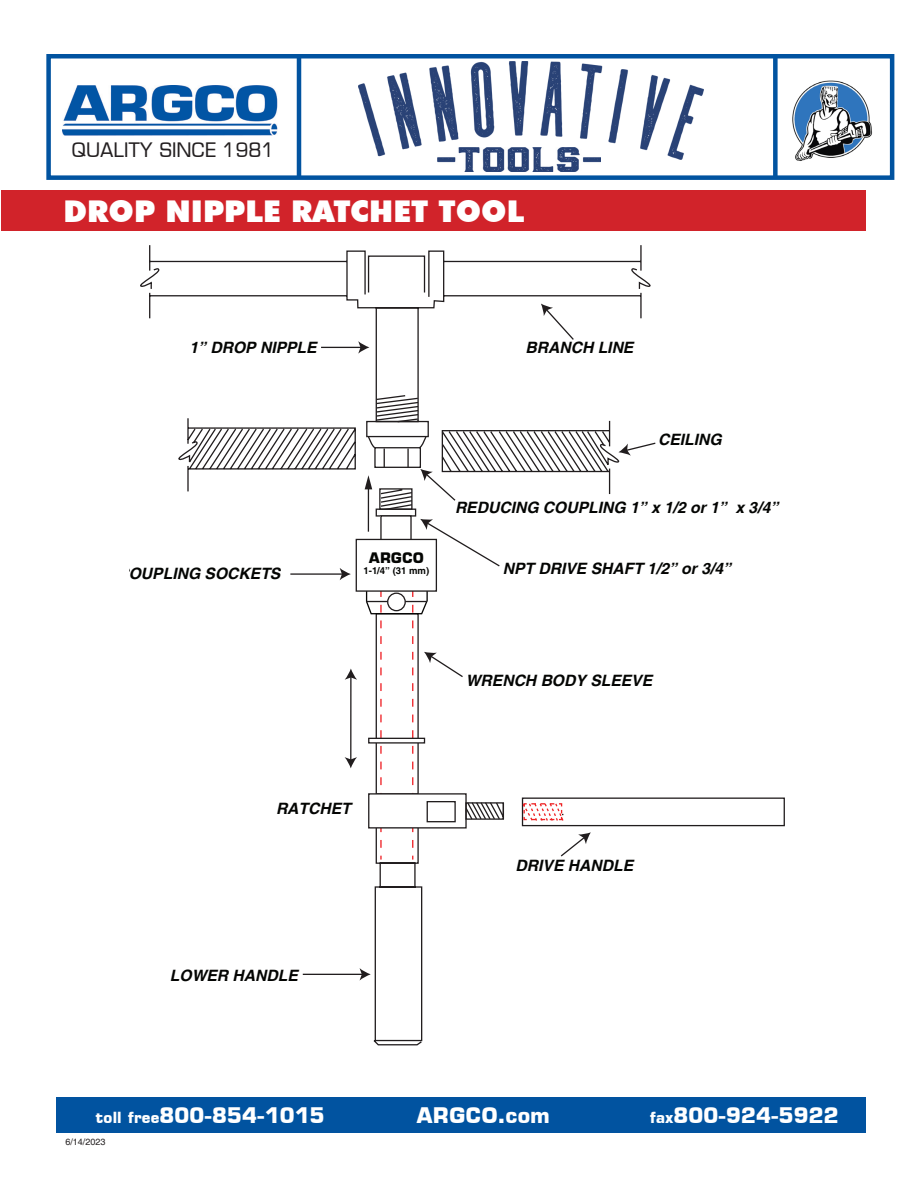
<style>
.page{position:relative;width:918px;height:1188px;background:#fff}
.page>*{position:absolute;margin:0;border:0;box-sizing:border-box;transform-origin:0 0}
.t1{font:900 30px "Futura BT";color:#fff}
.t2{font:700 21px "Metrostyle";letter-spacing:.01em;color:#fff}
.t3{font:19.5px "Metrostyle";color:#231f20}
.t4{font:italic 700 15.75px "Helvetica";color:#040503}
.t5{font:700 14.25px "Metrostyle";color:#040503}
.t6{font:700 9.6px "Helvetica";color:#040503}
.t7{font:9px "Helvetica";color:#231f20}
.s1{font-size:15px}
</style>
<div class="page">
<div style="left:57px;top:1097px;width:809px;height:36px;background:#0153a0"></div>
<img style="left:62px;top:86px;width:216px;height:49px">
<img style="left:358px;top:62px;width:345px;height:97px">
<img style="left:438px;top:147px;width:163px;height:24px">
<img style="left:792px;top:80px;width:81px;height:81px">
<div style="left:46px;top:54px;width:848px;height:126px;border:4px solid #0153a0"></div>
<hr style="left:297px;top:58px;width:4px;height:118px;background:#0153a0">
<div style="left:773px;top:58px;width:5px;height:118px;background:#0153a0"></div>
<div style="left:2px;top:190px;width:864px;height:41px;background:#d1232a"></div>
<svg style="left:140px;top:245px;width:513px;height:800px"></svg>
<svg style="left:505px;top:397px;width:60px;height:122px"></svg>
<svg style="left:365px;top:519px;width:420px;height:341px"></svg>
<div style="left:356px;top:539px;width:81px;height:53px;background:#fff;border:1px solid #211d1e"></div>
<svg style="left:367px;top:394px;width:138px;height:426px"></svg>
<p class="t3" style="left:71px;top:138px;width:205px">QUALITY SINCE 1981</p>
<p class="t1" style="left:63px;top:193px;width:462px">DROP NIPPLE RATCHET TOOL</p>
<p class="t4" style="left:189px;top:338px;width:129px">1” DROP NIPPLE</p>
<p class="t4" style="left:117px;top:564px;width:164px">COUPLING SOCKETS</p>
<p class="t4" style="left:525px;top:338px;width:109px">BRANCH LINE</p>
<p class="t5" style="left:369px;top:549px;width:56px">ARGCO</p>
<p class="t6" style="left:364px;top:565px;width:67px">1-1/4” (31 mm)</p>
<p class="t4" style="left:658px;top:429px;width:65px">CEILING</p>
<p class="t4" style="left:455px;top:498px;width:325px">REDUCING COUPLING 1” x 1/2 or 1” x 3/4”</p>
<p class="t4" style="left:503px;top:559px;width:230px">NPT DRIVE SHAFT 1/2” or 3/4”</p>
<p class="t4" style="left:466px;top:671px;width:188px">WRENCH BODY SLEEVE</p>
<p class="t4" style="left:276px;top:799px;width:76px">RATCHET</p>
<p class="t4" style="left:170px;top:966px;width:130px">LOWER HANDLE</p>
<p class="t4" style="left:516px;top:856px;width:119px">DRIVE HANDLE</p>
<p class="t2" style="left:96px;top:1102px;width:230px"><span class="s1">toll free</span>800-854-1015</p>
<p class="t2" style="left:416px;top:1102px;width:135px">ARGCO.com</p>
<p class="t2" style="left:650px;top:1102px;width:190px"><span class="s1">fax</span>800-924-5922</p>
<p class="t7" style="left:65px;top:1137px;width:42px">6/14/2023</p>
</div>
